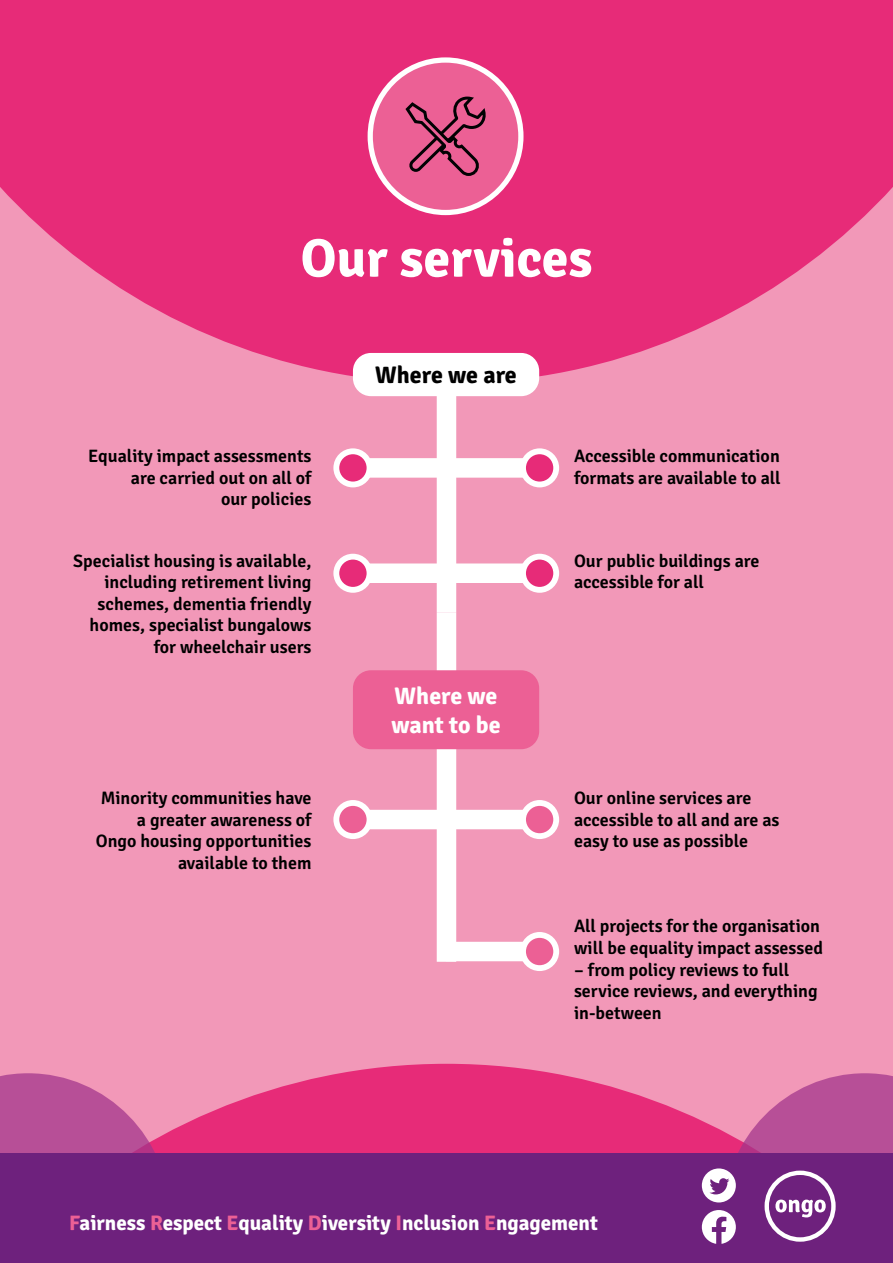
<style>
.page{position:relative;width:893px;height:1263px;background:#f298b8}
.page>*{position:absolute;margin:0;border:0;box-sizing:border-box;transform-origin:0 0}
.t1{font:700 54px "Signika";color:#fff}
.t2{font:700 24px/28.8px "Signika";color:#fff}
.t3{font:700 24px "Signika";color:#000}
.t4{font:700 21px "Signika";color:#fff}
.t5{font:600 18px/21.6px "Signika";color:#000}
.s1{color:#ec6095}
</style>
<div class="page">
<svg style="left:0;top:0;width:893px;height:383px;fill:#e72b78"></svg>
<svg style="left:170px;top:1064px;width:532px;height:90px;fill:#e72b78"></svg>
<div style="left:437px;top:372px;width:19px;height:241px;background:#fff"></div>
<div style="left:437px;top:613px;width:19px;height:349px;background:#fff"></div>
<div style="left:353px;top:353px;width:186px;height:43px;background:#fff;border-radius:18px"></div>
<div style="left:370px;top:60px;width:151px;height:152px;background:#ec6095;border-radius:50%"></div>
<div style="left:368px;top:57px;width:155px;height:158px;border:5px solid #fff;border-radius:50%"></div>
<div style="left:353px;top:458px;width:93px;height:20px;background:#fff"></div>
<div style="left:333px;top:448px;width:39px;height:39px;background:#fff;border-radius:50%"></div>
<div style="left:339px;top:454px;width:28px;height:28px;background:#e72b78;border-radius:50%"></div>
<div style="left:353px;top:563px;width:93px;height:20px;background:#fff"></div>
<div style="left:333px;top:554px;width:39px;height:39px;background:#fff;border-radius:50%"></div>
<div style="left:339px;top:560px;width:28px;height:27px;background:#e72b78;border-radius:50%"></div>
<div style="left:353px;top:810px;width:93px;height:19px;background:#fff"></div>
<div style="left:446px;top:810px;width:94px;height:19px;background:#fff"></div>
<div style="left:333px;top:800px;width:39px;height:39px;background:#fff;border-radius:50%"></div>
<div style="left:520px;top:800px;width:39px;height:39px;background:#fff;border-radius:50%"></div>
<div style="left:339px;top:806px;width:28px;height:27px;background:#ec6095;border-radius:50%"></div>
<div style="left:526px;top:806px;width:27px;height:27px;background:#ec6095;border-radius:50%"></div>
<div style="left:446px;top:942px;width:92px;height:19px;background:#fff"></div>
<div style="left:520px;top:932px;width:39px;height:39px;background:#fff;border-radius:50%"></div>
<div style="left:526px;top:938px;width:27px;height:27px;background:#ec6095;border-radius:50%"></div>
<div style="left:445px;top:458px;width:93px;height:20px;background:#fff"></div>
<div style="left:520px;top:448px;width:39px;height:39px;background:#fff;border-radius:50%"></div>
<div style="left:526px;top:454px;width:27px;height:28px;background:#e72b78;border-radius:50%"></div>
<div style="left:445px;top:563px;width:93px;height:20px;background:#fff"></div>
<div style="left:520px;top:554px;width:39px;height:39px;background:#fff;border-radius:50%"></div>
<div style="left:526px;top:560px;width:27px;height:27px;background:#e72b78;border-radius:50%"></div>
<svg style="left:0;top:1073px;width:170px;height:81px"></svg>
<div style="left:353px;top:670px;width:186px;height:79px;background:#ec6095;border-radius:18px"></div>
<svg style="left:405px;top:96px;width:81px;height:80px"></svg>
<div style="left:0;top:1154px;width:893px;height:109px;background:#6e217d"></div>
<svg style="left:702px;top:1073px;width:191px;height:171px"></svg>
<h1 class="t1" style="left:301px;top:226px;width:293px">Our services</h1>
<p class="t5" style="left:88px;top:445px;width:225px;text-align:right">Equality impact assessments are carried out on all of<br>our policies</p>
<p class="t5" style="left:73px;top:550px;width:240px;text-align:right">Specialist housing is available, including retirement living schemes, dementia friendly homes, specialist bungalows for wheelchair users</p>
<h2 class="t3" style="left:375px;top:361px;width:143px">Where we are</h2>
<h2 class="t2" style="left:391px;top:682px;width:111px">Where we want to be</h2>
<p class="t5" style="left:574px;top:445px;width:208px">Accessible communication formats are available to all</p>
<p class="t5" style="left:574px;top:550px;width:187px">Our public buildings are accessible for all</p>
<p class="t5" style="left:96px;top:788px;width:217px;text-align:right">Minority communities have a greater awareness of<br>Ongo housing opportunities available to them</p>
<p class="t5" style="left:574px;top:788px;width:207px">Our online services are accessible to all and are as easy to use as possible</p>
<p class="t5" style="left:574px;top:916px;width:250px">All projects for the organisation will be equality impact assessed</p>
<p class="t5" style="left:574px;top:959px;width:245px">– from policy reviews to full service reviews, and everything in-between</p>
<p class="t4" style="left:69px;top:1210px;width:530px"><span class="s1">F</span>airness <span class="s1">R</span>espect <span class="s1">E</span>quality <span class="s1">D</span>iversity <span class="s1">I</span>nclusion <span class="s1">E</span>ngagement</p>
</div>
